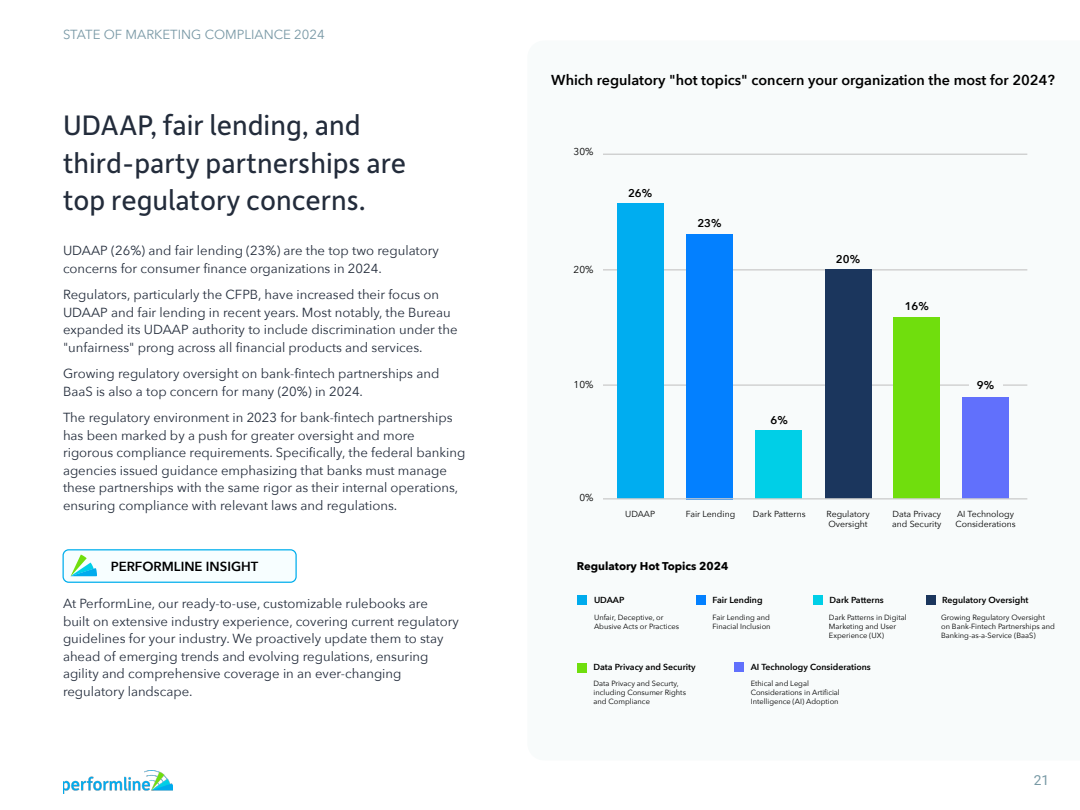
<style>
.page{position:relative;width:1080px;height:810px;background:#fff}
.page>*{position:absolute;margin:0;border:0;box-sizing:border-box;transform-origin:0 0}
.t1{font:30px/37.5px "Depot New";color:#232c3b}
.t2{font:600 14.38px "Avenir Next";color:#000}
.t3{font:13.75px "Roboto";color:#7899a5}
.t4{font:13.12px/17.5px "Avenir Next";color:#232c3b}
.t5{font:13.12px "Avenir Next";color:#7898a5}
.t6{font:600 13.12px "Avenir Next";color:#000}
.t7{font:700 11.25px "Avenir Next";color:#000}
.t8{font:600 11.25px "Avenir Next";color:#000}
.t9{font:10px "Avenir Next";color:#000}
.t10{font:8.75px/10.5px "Avenir Next";color:#000}
.t11{font:600 8.75px "Avenir Next";color:#000}
.t12{font:7.5px/9px "Avenir Next";color:#000}
</style>
<div class="page">
<img style="left:63px;top:770px;width:110px;height:23px">
<svg style="left:577px;top:153px;width:451px;height:519px"></svg>
<hr style="left:603px;top:384px;width:424px;height:2px;background:#ccc">
<hr style="left:603px;top:269px;width:424px;height:1px;background:#ccc">
<hr style="left:603px;top:154px;width:424px;height:1px;background:#ccc">
<div style="left:617px;top:203px;width:46px;height:296px;background:#00adf0"></div>
<div style="left:686px;top:234px;width:47px;height:265px;background:#0380ff"></div>
<div style="left:756px;top:431px;width:46px;height:68px;background:#00cfe7"></div>
<div style="left:893px;top:317px;width:47px;height:182px;background:#70de0d"></div>
<div style="left:825px;top:270px;width:46px;height:229px;background:#1b365d"></div>
<div style="left:962px;top:397px;width:47px;height:102px;background:#6170fc"></div>
<hr style="left:603px;top:498px;width:424px;height:1px;background:#ccc">
<div style="left:63px;top:550px;width:233px;height:32px;background:#f7feff;border-radius:6px"></div>
<div style="left:63px;top:549px;width:234px;height:34px;border:1px solid #00aeed;border-radius:6px"></div>
<svg style="left:71px;top:555px;width:26px;height:21px"></svg>
<div style="left:969px;top:377px;width:33px;height:13px;background:#f8fbfb"></div>
<div style="left:577px;top:596px;width:10px;height:9px;background:#00abed"></div>
<div style="left:696px;top:596px;width:10px;height:9px;background:#0380ff"></div>
<div style="left:814px;top:596px;width:9px;height:9px;background:#00cfe7"></div>
<div style="left:926px;top:596px;width:10px;height:9px;background:#1b365d"></div>
<div style="left:735px;top:662px;width:9px;height:10px;background:#6170fc"></div>
<div style="left:577px;top:663px;width:10px;height:10px;background:#70de0d"></div>
<p class="t5" style="left:63px;top:24px;width:263px">STATE OF MARKETING COMPLIANCE 2024</p>
<h1 class="t1" style="left:63px;top:105px;width:345px">UDAAP, fair lending, and third-party partnerships are top regulatory concerns.</h1>
<p class="t4" style="left:63px;top:241px;width:377px">UDAAP (26%) and fair lending (23%) are the top two regulatory concerns for consumer finance organizations in 2024.</p>
<p class="t4" style="left:63px;top:285px;width:396px">Regulators, particularly the CFPB, have increased their focus on UDAAP and fair lending in recent years. Most notably, the Bureau expanded its UDAAP authority to include discrimination under the "unfairness" prong across all financial products and services.</p>
<p class="t4" style="left:63px;top:364px;width:378px">Growing regulatory oversight on bank-fintech partnerships and<br>BaaS is also a top concern for many (20%) in 2024.</p>
<p class="t4" style="left:63px;top:408px;width:404px">The regulatory environment in 2023 for bank-fintech partnerships has been marked by a push for greater oversight and more rigorous compliance requirements. Specifically, the federal banking agencies issued guidance emphasizing that banks must manage these partnerships with the same rigor as their internal operations, ensuring compliance with relevant laws and regulations.</p>
<p class="t6" style="left:111px;top:556px;width:149px">PERFORMLINE INSIGHT</p>
<p class="t4" style="left:63px;top:594px;width:397px">At PerformLine, our ready-to-use, customizable rulebooks are<br>built on extensive industry experience, covering current regulatory guidelines for your industry. We proactively update them to stay ahead of emerging trends and evolving regulations, ensuring agility and comprehensive coverage in an ever-changing regulatory landscape.</p>
<p class="t2" style="left:551px;top:68px;width:505px">Which regulatory "hot topics" concern your organization the most for 2024?</p>
<p class="t9" style="left:574px;top:143px;width:21px">30%</p>
<p class="t9" style="left:574px;top:261px;width:21px">20%</p>
<p class="t8" style="left:628px;top:183px;width:26px">26%</p>
<p class="t8" style="left:697px;top:214px;width:26px">23%</p>
<p class="t8" style="left:836px;top:249px;width:26px">20%</p>
<p class="t8" style="left:905px;top:296px;width:26px">16%</p>
<p class="t9" style="left:574px;top:376px;width:21px">10%</p>
<p class="t8" style="left:977px;top:375px;width:19px">9%</p>
<p class="t8" style="left:771px;top:410px;width:19px">6%</p>
<p class="t9" style="left:579px;top:489px;width:16px">0%</p>
<p class="t10" style="left:625px;top:508px;width:31px">UDAAP</p>
<p class="t10" style="left:686px;top:508px;width:51px">Fair Lending</p>
<p class="t10" style="left:753px;top:508px;width:54px">Dark Patterns</p>
<p class="t7" style="left:577px;top:556px;width:153px">Regulatory Hot Topics 2024</p>
<p class="t11" style="left:594px;top:593px;width:32px">UDAAP</p>
<p class="t12" style="left:594px;top:612px;width:86px">Unfair, Deceptive, or<br>Abusive Acts or Practices</p>
<p class="t11" style="left:712px;top:593px;width:52px">Fair Lending</p>
<p class="t12" style="left:712px;top:612px;width:60px">Fair Lending and<br>Finacial Inclusion</p>
<p class="t10" style="left:827px;top:508px;width:45px">Regulatory<br>Oversight</p>
<p class="t10" style="left:892px;top:508px;width:51px">Data Privacy and Security</p>
<p class="t10" style="left:955px;top:508px;width:62px">AI Technology<br>Considerations</p>
<p class="t11" style="left:830px;top:593px;width:56px">Dark Patterns</p>
<p class="t12" style="left:829px;top:612px;width:79px">Dark Patterns in Digital<br>Marketing and User<br>Experience (UX)</p>
<p class="t11" style="left:942px;top:593px;width:88px">Regulatory Oversight</p>
<p class="t12" style="left:941px;top:612px;width:115px">Growing Regulatory Oversight on Bank-Fintech Partnerships and<br>Banking-as-a-Service (BaaS)</p>
<p class="t11" style="left:594px;top:660px;width:104px">Data Privacy and Security</p>
<p class="t12" style="left:594px;top:679px;width:94px">Data Privacy and Securty, including Consumer Rights and Compliance</p>
<p class="t11" style="left:751px;top:660px;width:122px">AI Technology Considerations</p>
<p class="t12" style="left:751px;top:679px;width:91px">Ethical and Legal<br>Considerations in Artificial<br>Intelligence (AI) Adoption</p>
<p class="t3" style="left:1034px;top:770px;width:17px">21</p>
</div>
